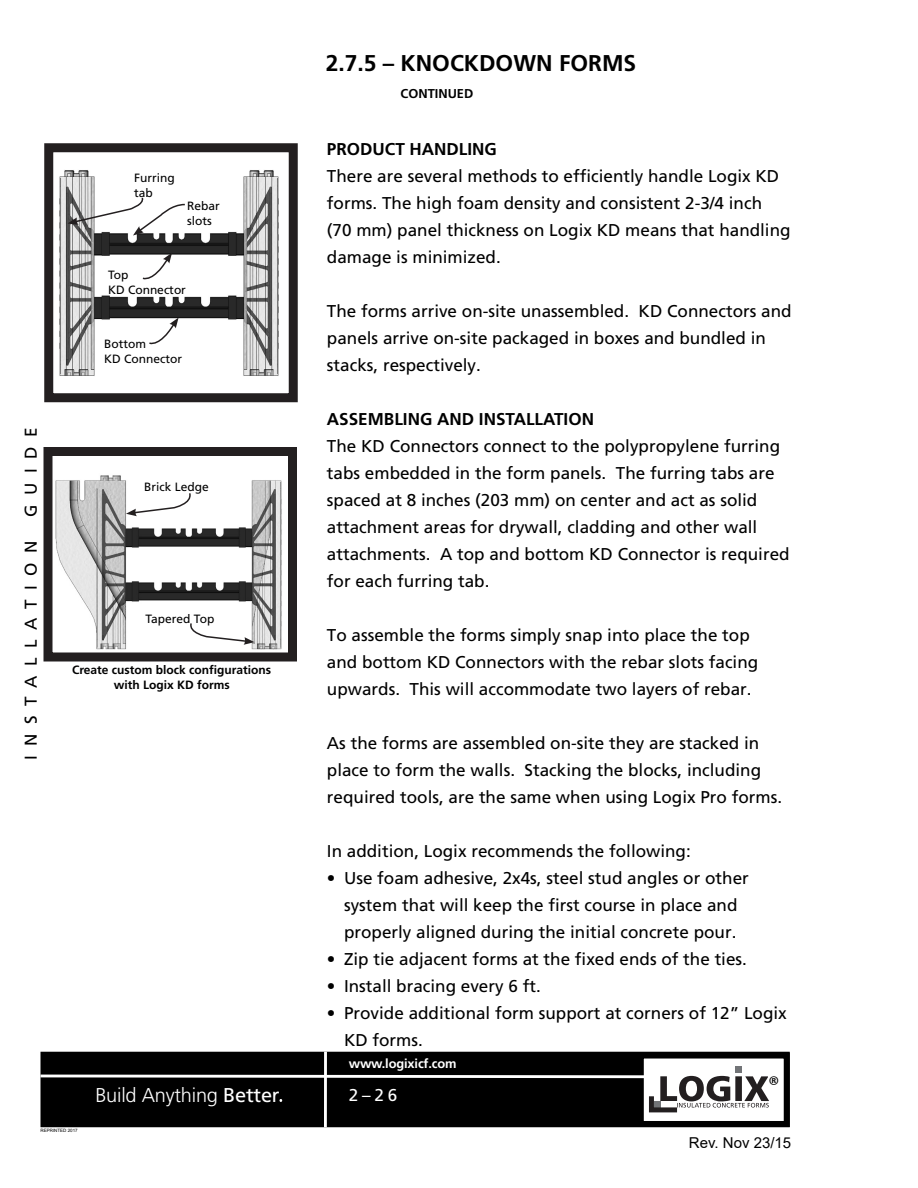
<style>
.page{position:relative;width:918px;height:1188px;background:#fff}
.page>*{position:absolute;margin:0;border:0;box-sizing:border-box;transform-origin:0 0}
.Title_Cont_d{font:700 22.8px "Frutiger LT Std";color:#000}
.t1{font:22.8px "Calibri";color:#000}
.t2{font:300 19.95px "Frutiger";letter-spacing:-.01em;color:#fff}
.t3{font:17.1px/27px "Frutiger LT Std";color:#000}
.t4{font:700 17.1px "Frutiger LT Std";color:#000}
.t5{font:17.1px "Frutiger LT Std";letter-spacing:.555em;color:#000}
.t6{font:17.1px "Frutiger LT Std";color:#fff}
.SubHeading{font:15px "Arial";color:#000}
.t7{font:700 12.9px "Frutiger LT Std";letter-spacing:-.01em;color:#fff}
.Title_Cont_d-2{font:700 12.9px "Frutiger LT Std";color:#000}
.Diagram{font:12px/15px "Frutiger LT Std";color:#000}
.Diagram-2{font:700 12px/15px "Frutiger LT Std";color:#000;text-align:center}
.t8{font:4.5px "Arial";color:#000}
.s1{font-family:"Frutiger LT Std";font-weight:400}
</style>
<div class="page">
<div style="left:41px;top:1052px;width:749px;height:75px;background:#000"></div>
<div style="left:638px;top:1053px;width:152px;height:74px;background:#fff;border:6px solid #000"></div>
<hr style="left:324px;top:1052px;width:3px;height:75px;background:#fff">
<div style="left:735px;top:1066px;width:7px;height:7px;background:#727477"></div>
<svg style="left:40px;top:1073px;width:729px;height:42px"></svg>
<img style="left:59px;top:170px;width:220px;height:206px">
<div style="left:44px;top:143px;width:254px;height:259px;border:9px solid #231f20"></div>
<svg style="left:68px;top:196px;width:118px;height:40px"></svg>
<svg style="left:141px;top:253px;width:31px;height:28px"></svg>
<svg style="left:148px;top:318px;width:31px;height:28px"></svg>
<img style="left:55px;top:475px;width:227px;height:175px">
<div style="left:44px;top:447px;width:253px;height:215px;border:9px solid #231f20"></div>
<svg style="left:126px;top:491px;width:66px;height:25px"></svg>
<svg style="left:188px;top:622px;width:66px;height:23px"></svg>
<p class="Diagram" style="left:134px;top:170px;width:42px">Furring tab</p>
<p class="Diagram" style="left:187px;top:198px;width:34px">Rebar slots</p>
<p class="Diagram" style="left:108px;top:267px;width:22px">Top</p>
<p class="Diagram" style="left:108px;top:282px;width:79px">KD Connector</p>
<p class="t3" style="left:17px;top:517px;width:91px;rotate:-90deg">GUIDE</p>
<p class="t5" style="left:21px;top:760px;width:221px;rotate:-90deg">INSTALLATION</p>
<p class="Diagram" style="left:104px;top:337px;width:43px">Bottom</p>
<p class="Diagram" style="left:104px;top:352px;width:79px">KD Connector</p>
<p class="Diagram" style="left:144px;top:479px;width:66px">Brick Ledge</p>
<p class="Diagram" style="left:145px;top:611px;width:70px">Tapered Top</p>
<p class="Diagram-2" style="left:72px;top:662px;width:201px">Create custom block configurations with Logix KD forms</p>
<p class="t2" style="left:95px;top:1084px;width:186px">Build Anything <span class="s1">Better</span></p>
<p class="t8" style="left:40px;top:1127px;width:39px">REPRINTED 2017</p>
<p class="Title_Cont_d" style="left:326px;top:49px;width:312px">2.7.5 – KNOCKDOWN FORMS</p>
<p class="Title_Cont_d-2" style="left:401px;top:86px;width:74px">CONTINUED</p>
<p class="t4" style="left:327px;top:139px;width:172px">PRODUCT HANDLING</p>
<p class="t3" style="left:327px;top:162px;width:465px">There are several methods to efficiently handle Logix KD forms. The high foam density and consistent 2-3/4 inch (70 mm) panel thickness on Logix KD means that handling damage is minimized.</p>
<p class="t3" style="left:327px;top:297px;width:466px">The forms arrive on-site unassembled. KD Connectors and panels arrive on-site packaged in boxes and bundled in stacks, respectively.</p>
<p class="t4" style="left:327px;top:409px;width:269px">ASSEMBLING AND INSTALLATION</p>
<p class="t3" style="left:327px;top:432px;width:464px">The KD Connectors connect to the polypropylene furring tabs embedded in the form panels. The furring tabs are spaced at 8 inches (203 mm) on center and act as solid attachment areas for drywall, cladding and other wall attachments. A top and bottom KD Connector is required for each furring tab.</p>
<p class="t3" style="left:327px;top:621px;width:433px">To assemble the forms simply snap into place the top and bottom KD Connectors with the rebar slots facing upwards. This will accommodate two layers of rebar.</p>
<p class="t3" style="left:327px;top:729px;width:457px">As the forms are assembled on-site they are stacked in place to form the walls. Stacking the blocks, including required tools, are the same when using Logix Pro forms.</p>
<p class="t3" style="left:327px;top:837px;width:365px">In addition, Logix recommends the following:</p>
<p class="t3" style="left:327px;top:864px;width:423px;text-align:center">• Use foam adhesive, 2x4s, steel stud angles or other system that will keep the first course in place and properly aligned during the initial concrete pour.</p>
<p class="t3" style="left:327px;top:945px;width:422px">• Zip tie adjacent forms at the fixed ends of the ties.</p>
<p class="t3" style="left:327px;top:972px;width:215px">• Install bracing every 6 ft.</p>
<p class="t3" style="left:344px;top:999px;width:444px;text-indent:-17px">• Provide additional form support at corners of 12” Logix<br>KD forms.</p>
<p class="t7" style="left:349px;top:1056px;width:109px">www.logixicf.com</p>
<p class="t6" style="left:349px;top:1085px;width:50px">2–26</p>
<h1 class="t1" style="left:768px;top:1068px;width:13px">®</h1>
<p class="SubHeading" style="left:689px;top:1132px;width:104px">Rev. Nov 23/15</p>
</div>
